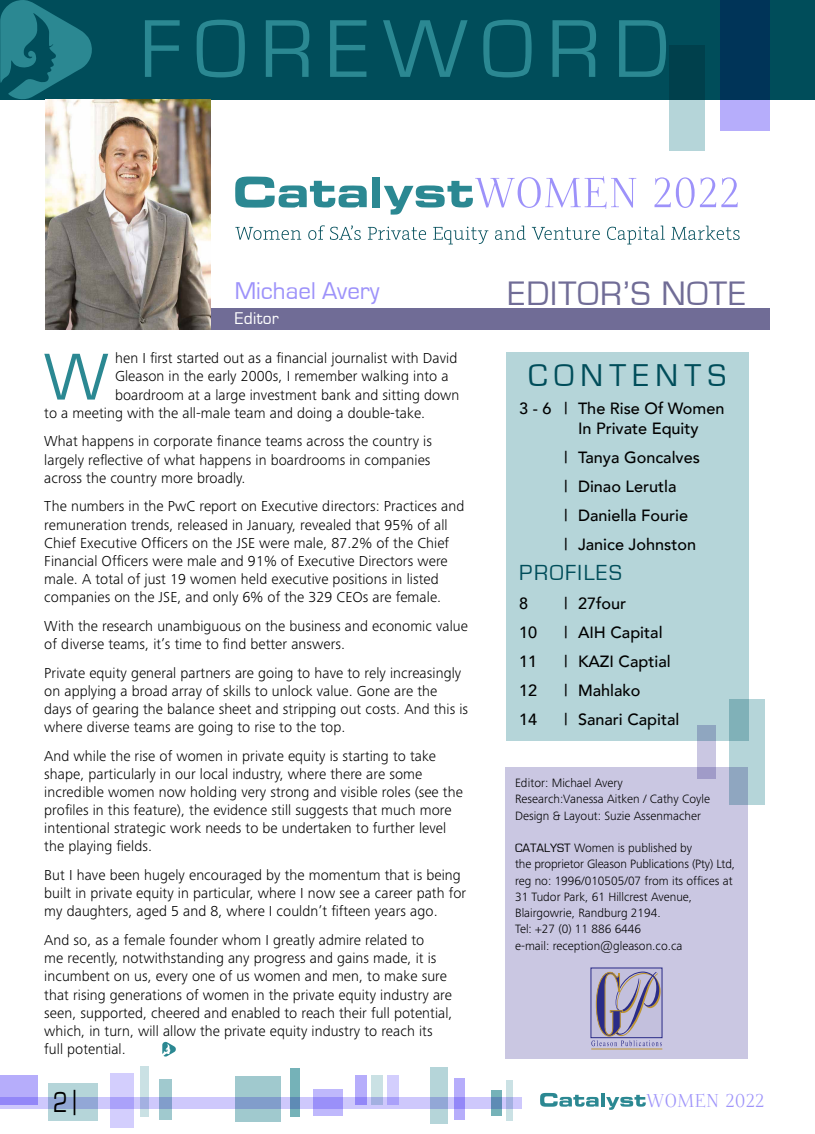
<style>
.page{position:relative;width:815px;height:1134px;background:#fff}
.page>*{position:absolute;margin:0;border:0;box-sizing:border-box;transform-origin:0 0}
.t1{font:85px "Eurostile";letter-spacing:.16em;color:#2b8892}
.t2{font:68.75px "Eurostile";color:#2b8892;scale:.94 1}
.t3{font:35px "Eurostile";letter-spacing:.03em;color:#706c96}
.t4{font:32.5px "Eurostile";letter-spacing:.2em;color:#004d5a}
.t5{font:30px "Eurostile";color:#000;scale:.8 1}
.t6{font:25px "Eurostile";color:#9d92fa}
.t7{font:22.5px "Eurostile";letter-spacing:.07em;color:#004d5a}
.t8{font:18.12px "Foglihten";letter-spacing:.065em;color:#9d92fa}
.t9{font:17.5px "Eurostile";letter-spacing:.02em;color:#fff}
.t10{font:500 16.25px/28.9px "Avenir";color:#000}
.t11{font:300 15px/18.1px "Frutiger Next Pro";letter-spacing:.005em;color:#000}
.t12{font:300 12.5px/16.2px "Frutiger Next Pro";color:#000}
.s1{font-family:"Eurostile";font-weight:400}
.s2{font-size:19.38px}
</style>
<div class="page">
<div style="left:0;top:1097px;width:522px;height:12px;background:#cec8fc"></div>
<svg style="left:0;top:1075px;width:38px;height:29px"></svg>
<svg style="left:48px;top:1083px;width:49px;height:37px;background:#a9c6d8"></svg>
<svg style="left:111px;top:1073px;width:23px;height:55px"></svg>
<svg style="left:140px;top:1066px;width:9px;height:51px"></svg>
<svg style="left:159px;top:1079px;width:13px;height:40px"></svg>
<svg style="left:235px;top:1076px;width:45px;height:45px;background:#97bdcd"></svg>
<svg style="left:291px;top:1068px;width:9px;height:49px"></svg>
<svg style="left:314px;top:1089px;width:29px;height:26px"></svg>
<svg style="left:356px;top:1075px;width:11px;height:29px"></svg>
<svg style="left:372px;top:1075px;width:11px;height:29px"></svg>
<svg style="left:388px;top:1075px;width:11px;height:29px"></svg>
<svg style="left:430px;top:1067px;width:18px;height:57px"></svg>
<svg style="left:455px;top:1078px;width:10px;height:41px"></svg>
<svg style="left:491px;top:1090px;width:10px;height:26px"></svg>
<svg style="left:506px;top:1080px;width:7px;height:40px"></svg>
<svg style="left:540px;top:1093px;width:59px;height:14px"></svg>
<svg style="left:606px;top:1095px;width:40px;height:15px"></svg>
<hr style="left:601px;top:1093px;width:4px;height:13px;background:#2b8892">
<div style="left:0;top:0;width:815px;height:99px;background:#004d5a"></div>
<svg style="left:669px;top:45px;width:36px;height:106px;fill:#00404c"></svg>
<svg style="left:721px;top:0;width:49px;height:130px;background:#2a4f7d"></svg>
<svg style="left:0;top:0;width:92px;height:100px"></svg>
<div style="left:506px;top:767px;width:242px;height:292px;background:#cac7e2"></div>
<div style="left:506px;top:352px;width:242px;height:389px;background:#b5d5d9"></div>
<svg style="left:162px;top:1042px;width:14px;height:14px"></svg>
<div style="left:591px;top:968px;width:71px;height:70px;background:#c3c0dd"></div>
<hr style="left:591px;top:1048px;width:71px;height:1px;background:#be9532">
<svg style="left:591px;top:971px;width:71px;height:75px"></svg>
<div style="left:207px;top:308px;width:563px;height:22px;background:#706c96"></div>
<img style="left:45px;top:99px;width:165px;height:231px">
<svg style="left:235px;top:177px;width:132px;height:31px"></svg>
<div style="left:372px;top:177px;width:8px;height:30px;background:#2b8892"></div>
<svg style="left:384px;top:176px;width:354px;height:39px"></svg>
<svg style="left:235px;top:225px;width:505px;height:19px"></svg>
<svg style="left:729px;top:699px;width:36px;height:106px;background:#a2c4cd"></svg>
<svg style="left:697px;top:725px;width:19px;height:54px"></svg>
<h1 class="t1" style="left:140px;top:3px;width:531px">FOREWORD</h1>
<h3 class="t6" style="left:235px;top:277px;width:146px">Michael Avery</h3>
<h3 class="t3" style="left:508px;top:275px;width:239px">EDITOR’S NOTE</h3>
<p class="t9" style="left:235px;top:309px;width:46px">Editor</p>
<h2 class="t2" style="left:44px;top:340px;width:70px">W</h2>
<p class="t11" style="left:115px;top:349px;width:344px">hen I first started out as a financial journalist with David</p>
<p class="t11" style="left:115px;top:367px;width:335px">Gleason in the early 2000s, I remember walking into a</p>
<p class="t11" style="left:115px;top:385px;width:346px">boardroom at a large investment bank and sitting down</p>
<p class="t11" style="left:44px;top:404px;width:382px">to a meeting with the all-male team and doing a double-take.</p>
<p class="t11" style="left:44px;top:432px;width:389px;text-align:justify">What happens in corporate finance teams across the country is largely reflective of what happens in boardrooms in companies across the country more broadly.</p>
<p class="t11" style="left:44px;top:497px;width:421px">The numbers in the PwC report on Executive directors: Practices and remuneration trends, released in January, revealed that 95% of all Chief Executive Officers on the JSE were male, 87.2% of the Chief Financial Officers were male and 91% of Executive Directors were male. A total of just 19 women held executive positions in listed companies on the JSE, and only 6% of the 329 CEOs are female.</p>
<p class="t11" style="left:44px;top:617px;width:425px">With the research unambiguous on the business and economic value of diverse teams, it’s time to find better answers.</p>
<p class="t11" style="left:44px;top:664px;width:425px">Private equity general partners are going to have to rely increasingly on applying a broad array of skills to unlock value. Gone are the days of gearing the balance sheet and stripping out costs. And this is where diverse teams are going to rise to the top.</p>
<p class="t11" style="left:44px;top:747px;width:420px">And while the rise of women in private equity is starting to take shape, particularly in our local industry, where there are some incredible women now holding very strong and visible roles (see the profiles in this feature), the evidence still suggests that much more intentional strategic work needs to be undertaken to further level the playing fields.</p>
<p class="t11" style="left:44px;top:866px;width:423px">But I have been hugely encouraged by the momentum that is being built in private equity in particular, where I now see a career path for my daughters, aged 5 and 8, where I couldn’t fifteen years ago.</p>
<p class="t11" style="left:44px;top:931px;width:410px">And so, as a female founder whom I greatly admire related to<br>me recently, notwithstanding any progress and gains made, it is incumbent on us, every one of us women and men, to make sure that rising generations of women in the private equity industry are seen, supported, cheered and enabled to reach their full potential, which, in turn, will allow the private equity industry to reach its full potential.</p>
<h3 class="t4" style="left:528px;top:357px;width:199px">CONTENTS</h3>
<p class="t10" style="left:578px;top:398px;width:148px;line-height:20px;text-indent:-59px">3 - 6 | The Rise Of Women<br>In Private Equity</p>
<p class="t10" style="left:564px;top:442px;width:137px">| Tanya Goncalves | Dinao Lerutla<br>| Daniella Fourie<br>| Janice Johnston</p>
<h3 class="t7" style="left:519px;top:561px;width:104px">PROFILES</h3>
<p class="t10" style="left:519px;top:588px;width:11px">8</p>
<p class="t10" style="left:564px;top:588px;width:63px">| 27four</p>
<p class="t10" style="left:519px;top:617px;width:20px">10</p>
<p class="t10" style="left:564px;top:617px;width:100px">| AIH Capital</p>
<p class="t10" style="left:519px;top:646px;width:20px">11</p>
<p class="t10" style="left:564px;top:646px;width:108px">| KAZI Captial</p>
<p class="t10" style="left:519px;top:675px;width:20px">12</p>
<p class="t10" style="left:564px;top:675px;width:78px">| Mahlako</p>
<p class="t10" style="left:519px;top:704px;width:20px">14</p>
<p class="t10" style="left:564px;top:704px;width:117px">| Sanari Capital</p>
<p class="t12" style="left:515px;top:775px;width:197px">Editor: Michael Avery<br>Research:Vanessa Aitken / Cathy Coyle<br>Design &amp; Layout: Suzie Assenmacher</p>
<p class="t12" style="left:515px;top:840px;width:222px"><span class="s1">CATALYST</span> Women is published by<br>the proprietor Gleason Publications (Pty) Ltd, reg no: 1996/010505/07 from its offices at 31 Tudor Park, 61 Hillcrest Avenue, Blairgowrie, Randburg 2194.<br>Tel: +27 (0) 11 886 6446<br>e-mail: reception@gleason.co.ca</p>
<h3 class="t5" style="left:53px;top:1085px;width:29px">2 |</h3>
<p class="t8" style="left:647px;top:1090px;width:119px">WOMEN <span class="s2">2022</span></p>
</div>
